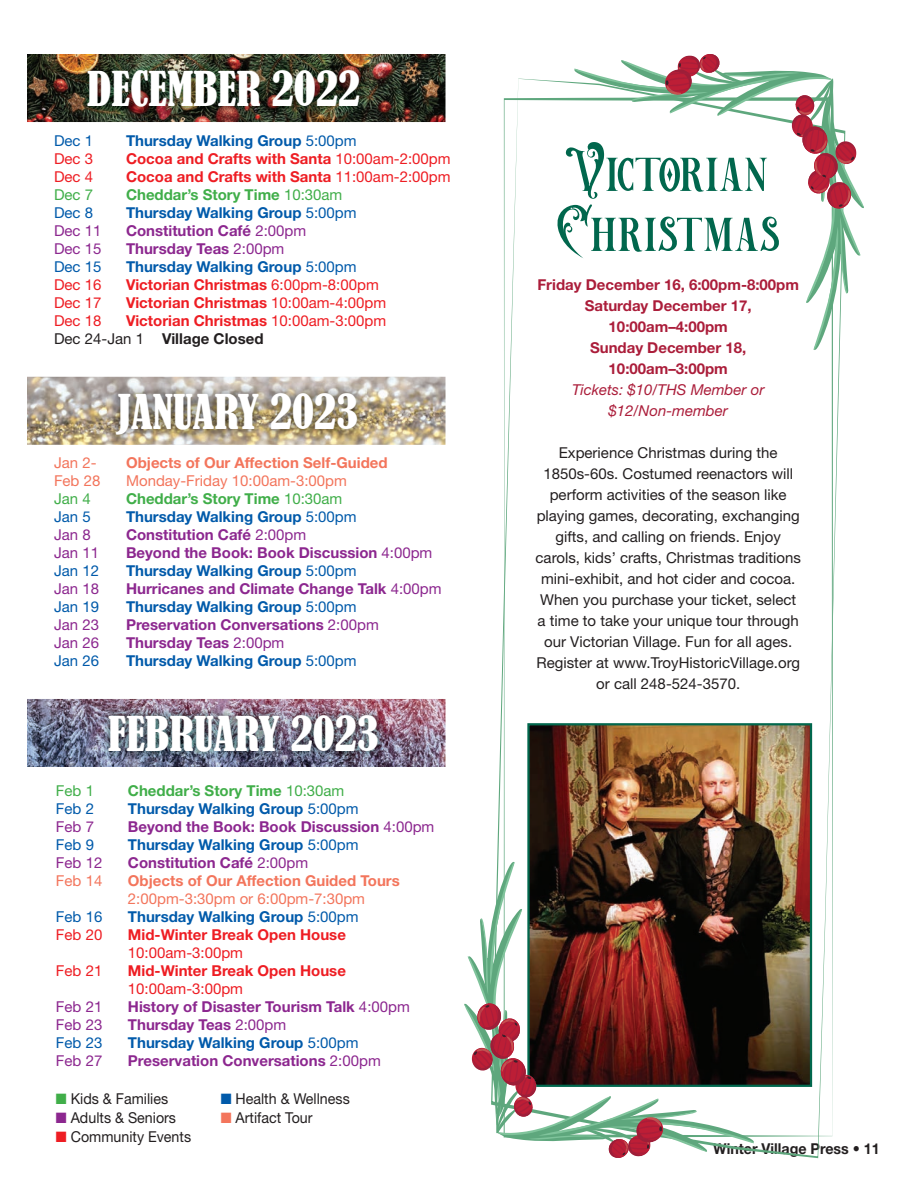
<style>
.page{position:relative;width:918px;height:1188px;background:#fff}
.page>*{position:absolute;margin:0;border:0;box-sizing:border-box;transform-origin:0 0}
.t1{font:57px/60px "Victorian Decade Demo Version";color:#01674d}
.t2{font:condensed 45px "Bernard";color:#fff}
.t3{font:15px/21px "Helvetica Neue LT Std";color:#231f20;text-align:center}
.t4{font:700 15px "Helvetica Neue LT Std";color:#8c278f}
.t5{font:700 15px "Helvetica Neue LT Std";color:#015aaa}
.t6{font:700 15px/18px "Helvetica Neue LT Std";color:#ee1d23}
.t7{font:700 15px/21px "Helvetica Neue LT Std";color:#ab1d3a;text-align:center}
.t8{font:700 15px "Helvetica Neue LT Std";color:#40ae49}
.t9{font:15px "Helvetica Neue LT Std";color:#231f20;scale:.95 1}
.t10{font:15px "Helvetica Neue LT Std";color:#f3755c}
.t11{font:700 15px "Helvetica Neue LT Std";color:#f3755c}
.t12{font:15px "Helvetica Neue LT Std";color:#ee1d23}
.t13{font:15px "Helvetica Neue LT Std";color:#8c278f}
.t14{font:15px "Helvetica Neue LT Std";color:#015aaa}
.t15{font:italic 15px/21px "Helvetica Neue LT Std";color:#ab1d3a;text-align:center}
.t16{font:700 15px "Helvetica Neue LT Std";color:#231f20;scale:.95 1}
.t17{font:15px "Helvetica Neue LT Std";color:#40ae49}
.s1{font-weight:400}
.s2{font-weight:400;color:#231f20}
.s3{color:#231f20}
.s4{color:#40ae49}
.s5{color:#8c278f}
.s6{color:#ee1d23}
.s7{color:#015aaa}
.s8{color:#f3755c}
</style>
<div class="page">
<img style="left:27px;top:54px;width:419px;height:68px">
<img style="left:79px;top:61px;width:290px;height:55px">
<img style="left:27px;top:377px;width:419px;height:68px">
<img style="left:107px;top:384px;width:259px;height:60px">
<img style="left:27px;top:699px;width:419px;height:68px">
<img style="left:99px;top:706px;width:288px;height:55px">
<img style="left:504px;top:97px;width:329px;height:1041px">
<svg style="left:573px;top:54px;width:291px;height:297px"></svg>
<img style="left:464px;top:861px;width:291px;height:297px">
<img style="left:628px;top:1117px;width:35px;height:40px">
<img style="left:514px;top:1075px;width:22px;height:39px">
<img style="left:472px;top:1033px;width:31px;height:38px">
<img style="left:825px;top:141px;width:31px;height:38px">
<img style="left:792px;top:98px;width:22px;height:39px">
<img style="left:665px;top:56px;width:35px;height:39px">
<h2 class="t2" style="left:87px;top:63px;width:275px">DECEMBER 2022</h2>
<p class="t14" style="left:54px;top:131px;width:41px">Dec 1</p>
<p class="t5" style="left:126px;top:131px;width:232px">Thursday Walking Group <span class="s1">5:00pm</span></p>
<p class="t12" style="left:54px;top:149px;width:41px">Dec 3</p>
<p class="t6" style="left:126px;top:149px;width:326px">Cocoa and Crafts with Santa <span class="s1">10:00am-2:00pm</span></p>
<p class="t12" style="left:54px;top:167px;width:41px">Dec 4</p>
<p class="t6" style="left:126px;top:167px;width:326px">Cocoa and Crafts with Santa <span class="s1">11:00am-2:00pm</span></p>
<p class="t17" style="left:54px;top:185px;width:41px">Dec 7</p>
<p class="t8" style="left:126px;top:185px;width:218px">Cheddar’s Story Time <span class="s1">10:30am</span></p>
<p class="t14" style="left:54px;top:203px;width:41px">Dec 8</p>
<p class="t5" style="left:126px;top:203px;width:232px">Thursday Walking Group <span class="s1">5:00pm</span></p>
<p class="t13" style="left:54px;top:221px;width:49px">Dec 11</p>
<p class="t4" style="left:126px;top:221px;width:182px">Constitution Café <span class="s1">2:00pm</span></p>
<p class="t13" style="left:54px;top:239px;width:49px">Dec 15</p>
<p class="t4" style="left:126px;top:239px;width:160px">Thursday Teas <span class="s1">2:00pm</span></p>
<p class="t14" style="left:54px;top:257px;width:49px">Dec 15</p>
<p class="t5" style="left:126px;top:257px;width:232px">Thursday Walking Group <span class="s1">5:00pm</span></p>
<p class="t12" style="left:54px;top:275px;width:49px">Dec 16</p>
<p class="t6" style="left:126px;top:275px;width:254px">Victorian Christmas <span class="s1">6:00pm-8:00pm</span></p>
<p class="t12" style="left:54px;top:293px;width:49px">Dec 17</p>
<p class="t6" style="left:126px;top:293px;width:262px">Victorian Christmas <span class="s1">10:00am-4:00pm</span></p>
<p class="t12" style="left:54px;top:311px;width:49px">Dec 18</p>
<p class="t6" style="left:54px;top:311px;width:334px;text-indent:72px">Victorian Christmas <span class="s1">10:00am-3:00pm<br></span><span class="s2">Dec 24-Jan 1</span> <span class="s3">Village Closed</span></p>
<h2 class="t2" style="left:118px;top:386px;width:242px">JANUARY 2023</h2>
<p class="t10" style="left:54px;top:454px;width:44px">Jan 2-</p>
<p class="t11" style="left:126px;top:454px;width:263px">Objects of Our Affection Self-Guided</p>
<p class="t10" style="left:54px;top:472px;width:48px">Feb 28</p>
<p class="t10" style="left:126px;top:472px;width:222px">Monday-Friday 10:00am-3:00pm</p>
<p class="t17" style="left:54px;top:490px;width:38px">Jan 4</p>
<p class="t8" style="left:126px;top:490px;width:218px">Cheddar’s Story Time <span class="s1">10:30am</span></p>
<p class="t14" style="left:54px;top:508px;width:38px">Jan 5</p>
<p class="t5" style="left:126px;top:508px;width:232px">Thursday Walking Group <span class="s1">5:00pm</span></p>
<p class="t13" style="left:54px;top:526px;width:38px">Jan 8</p>
<p class="t4" style="left:126px;top:526px;width:182px">Constitution Café <span class="s1">2:00pm</span></p>
<p class="t13" style="left:54px;top:544px;width:47px">Jan 11</p>
<p class="t4" style="left:126px;top:544px;width:308px">Beyond the Book: Book Discussion <span class="s1">4:00pm</span></p>
<p class="t14" style="left:54px;top:562px;width:47px">Jan 12</p>
<p class="t5" style="left:126px;top:562px;width:232px">Thursday Walking Group <span class="s1">5:00pm</span></p>
<p class="t13" style="left:54px;top:580px;width:47px">Jan 18</p>
<p class="t4" style="left:126px;top:580px;width:317px">Hurricanes and Climate Change Talk <span class="s1">4:00pm</span></p>
<p class="t14" style="left:54px;top:598px;width:47px">Jan 19</p>
<p class="t5" style="left:126px;top:598px;width:232px">Thursday Walking Group <span class="s1">5:00pm</span></p>
<p class="t13" style="left:54px;top:616px;width:47px">Jan 23</p>
<p class="t4" style="left:126px;top:616px;width:254px">Preservation Conversations <span class="s1">2:00pm</span></p>
<p class="t13" style="left:54px;top:634px;width:47px">Jan 26</p>
<p class="t4" style="left:126px;top:634px;width:160px">Thursday Teas <span class="s1">2:00pm</span></p>
<p class="t14" style="left:54px;top:652px;width:47px">Jan 26</p>
<p class="t5" style="left:126px;top:652px;width:232px">Thursday Walking Group <span class="s1">5:00pm</span></p>
<h2 class="t2" style="left:108px;top:708px;width:272px">FEBRUARY 2023</h2>
<p class="t17" style="left:56px;top:782px;width:40px">Feb 1</p>
<p class="t8" style="left:128px;top:782px;width:218px">Cheddar’s Story Time <span class="s1">10:30am</span></p>
<p class="t14" style="left:56px;top:800px;width:40px">Feb 2</p>
<p class="t5" style="left:128px;top:800px;width:232px">Thursday Walking Group <span class="s1">5:00pm</span></p>
<p class="t13" style="left:56px;top:818px;width:40px">Feb 7</p>
<p class="t4" style="left:128px;top:818px;width:308px">Beyond the Book: Book Discussion <span class="s1">4:00pm</span></p>
<p class="t14" style="left:56px;top:836px;width:40px">Feb 9</p>
<p class="t5" style="left:128px;top:836px;width:232px">Thursday Walking Group <span class="s1">5:00pm</span></p>
<p class="t13" style="left:56px;top:854px;width:48px">Feb 12</p>
<p class="t4" style="left:128px;top:854px;width:182px">Constitution Café <span class="s1">2:00pm</span></p>
<p class="t10" style="left:56px;top:872px;width:48px">Feb 14</p>
<p class="t11" style="left:128px;top:872px;width:273px">Objects of Our Affection Guided Tours</p>
<p class="t10" style="left:128px;top:890px;width:239px">2:00pm-3:30pm or 6:00pm-7:30pm</p>
<p class="t14" style="left:56px;top:908px;width:48px">Feb 16</p>
<p class="t5" style="left:128px;top:908px;width:232px">Thursday Walking Group <span class="s1">5:00pm</span></p>
<p class="t12" style="left:56px;top:926px;width:48px">Feb 20</p>
<p class="t6" style="left:128px;top:926px;width:220px">Mid-Winter Break Open House</p>
<p class="t12" style="left:128px;top:944px;width:117px">10:00am-3:00pm</p>
<p class="t12" style="left:56px;top:962px;width:48px">Feb 21</p>
<p class="t6" style="left:128px;top:962px;width:220px">Mid-Winter Break Open House</p>
<p class="t12" style="left:128px;top:980px;width:117px">10:00am-3:00pm</p>
<p class="t13" style="left:56px;top:998px;width:48px">Feb 21</p>
<p class="t4" style="left:128px;top:998px;width:283px">History of Disaster Tourism Talk <span class="s1">4:00pm</span></p>
<p class="t13" style="left:56px;top:1016px;width:48px">Feb 23</p>
<p class="t4" style="left:128px;top:1016px;width:160px">Thursday Teas <span class="s1">2:00pm</span></p>
<p class="t14" style="left:56px;top:1034px;width:48px">Feb 23</p>
<p class="t5" style="left:128px;top:1034px;width:232px">Thursday Walking Group <span class="s1">5:00pm</span></p>
<p class="t13" style="left:56px;top:1052px;width:48px">Feb 27</p>
<p class="t4" style="left:128px;top:1052px;width:254px">Preservation Conversations <span class="s1">2:00pm</span></p>
<p class="t9" style="left:56px;top:1090px;width:120px"><span class="s4">■</span> Kids &amp; Families</p>
<p class="t9" style="left:56px;top:1109px;width:128px"><span class="s5">■</span> Adults &amp; Seniors</p>
<p class="t9" style="left:56px;top:1128px;width:144px"><span class="s6">■</span> Community Events</p>
<p class="t9" style="left:221px;top:1090px;width:137px"><span class="s7">■</span> Health &amp; Wellness</p>
<p class="t9" style="left:221px;top:1109px;width:98px"><span class="s8">■</span> Artifact Tour</p>
<h1 class="t1" style="left:556px;top:141px;width:225px">Victorian<br>Christmas</h1>
<p class="t7" style="left:537px;top:274px;width:263px">Friday December 16, 6:00pm-8:00pm<br>Saturday December 17,<br>10:00am–4:00pm<br>Sunday December 18,<br>10:00am–3:00pm</p>
<p class="t15" style="left:572px;top:379px;width:194px">Tickets: $10/THS Member or $12/Non-member</p>
<p class="t3" style="left:536px;top:442px;width:267px">Experience Christmas during the 1850s-60s. Costumed reenactors will perform activities of the season like playing games, decorating, exchanging gifts, and calling on friends. Enjoy carols, kids’ crafts, Christmas traditions mini-exhibit, and hot cider and cocoa.<br>When you purchase your ticket, select a time to take your unique tour through our Victorian Village. Fun for all ages.<br>Register at www.TroyHistoricVillage.org or call 248-524-3570.</p>
<p class="t16" style="left:713px;top:1140px;width:177px">Winter Village Press • 11</p>
</div>
